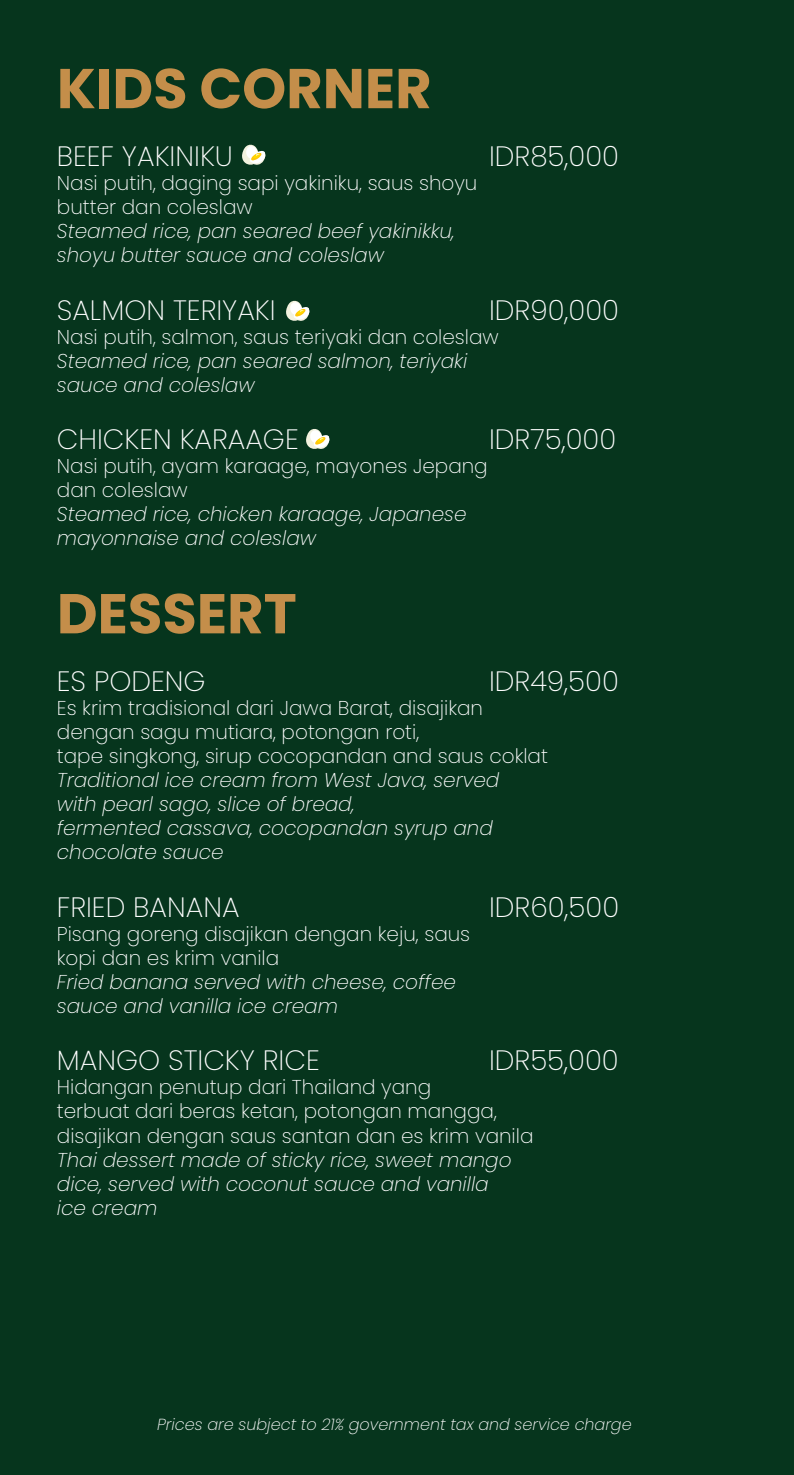
<style>
.page{position:relative;width:794px;height:1475px;background:#fff}
.page>*{position:absolute;margin:0;border:0;box-sizing:border-box;transform-origin:0 0}
.t1{font:700 56px "Poppins";color:#c48e4a}
.t2{font:200 28px "Poppins";color:#fff}
.t3{font:italic 200 20px/24px "Poppins";color:#fff}
.t4{font:200 20px/24px "Poppins";color:#fff}
.t5{font:italic 200 16px "Poppins";color:#fff}
</style>
<div class="page">
<div style="left:0;top:0;width:794px;height:1474px;background:#06351d"></div>
<svg style="left:242px;top:144px;width:24px;height:21px"></svg>
<svg style="left:286px;top:300px;width:24px;height:21px"></svg>
<svg style="left:306px;top:429px;width:24px;height:20px"></svg>
<h1 class="t1" style="left:57px;top:56px;width:376px">KIDS CORNER</h1>
<h2 class="t2" style="left:57px;top:140px;width:178px">BEEF YAKINIKU</h2>
<h2 class="t2" style="left:489px;top:140px;width:132px">IDR85,000</h2>
<p class="t4" style="left:57px;top:171px;width:422px">Nasi putih, daging sapi yakiniku, saus shoyu butter dan coleslaw</p>
<p class="t3" style="left:57px;top:219px;width:399px">Steamed rice, pan seared beef yakinikku, shoyu butter sauce and coleslaw</p>
<h2 class="t2" style="left:57px;top:293px;width:220px">SALMON TERIYAKI</h2>
<h2 class="t2" style="left:489px;top:293px;width:132px">IDR90,000</h2>
<p class="t4" style="left:57px;top:324px;width:443px">Nasi putih, salmon, saus teriyaki dan coleslaw</p>
<p class="t3" style="left:57px;top:348px;width:412px">Steamed rice, pan seared salmon, teriyaki sauce and coleslaw</p>
<h2 class="t2" style="left:57px;top:423px;width:243px">CHICKEN KARAAGE</h2>
<h2 class="t2" style="left:489px;top:423px;width:129px">IDR75,000</h2>
<p class="t4" style="left:57px;top:454px;width:432px">Nasi putih, ayam karaage, mayones Jepang dan coleslaw</p>
<p class="t3" style="left:57px;top:502px;width:411px">Steamed rice, chicken karaage, Japanese mayonnaise and coleslaw</p>
<h1 class="t1" style="left:57px;top:581px;width:241px">DESSERT</h1>
<h2 class="t2" style="left:57px;top:664px;width:150px">ES PODENG</h2>
<h2 class="t2" style="left:489px;top:664px;width:131px">IDR49,500</h2>
<p class="t4" style="left:57px;top:696px;width:492px">Es krim tradisional dari Jawa Barat, disajikan dengan sagu mutiara, potongan roti,<br>tape singkong, sirup cocopandan and saus coklat</p>
<p class="t3" style="left:57px;top:768px;width:444px">Traditional ice cream from West Java, served with pearl sago, slice of bread,<br>fermented cassava, cocopandan syrup and chocolate sauce</p>
<h2 class="t2" style="left:57px;top:890px;width:184px">FRIED BANANA</h2>
<h2 class="t2" style="left:489px;top:890px;width:132px">IDR60,500</h2>
<p class="t4" style="left:57px;top:921px;width:415px">Pisang goreng disajikan dengan keju, saus kopi dan es krim vanila</p>
<p class="t3" style="left:57px;top:969px;width:401px">Fried banana served with cheese, coffee sauce and vanilla ice cream</p>
<h2 class="t2" style="left:57px;top:1044px;width:264px">MANGO STICKY RICE</h2>
<h2 class="t2" style="left:489px;top:1044px;width:131px">IDR55,000</h2>
<p class="t4" style="left:57px;top:1075px;width:478px">Hidangan penutup dari Thailand yang<br>terbuat dari beras ketan, potongan mangga, disajikan dengan saus santan dan es krim vanila</p>
<p class="t3" style="left:57px;top:1147px;width:456px">Thai dessert made of sticky rice, sweet mango dice, served with coconut sauce and vanilla ice cream</p>
<p class="t5" style="left:157px;top:1414px;width:476px">Prices are subject to 21% government tax and service charge</p>
</div>
